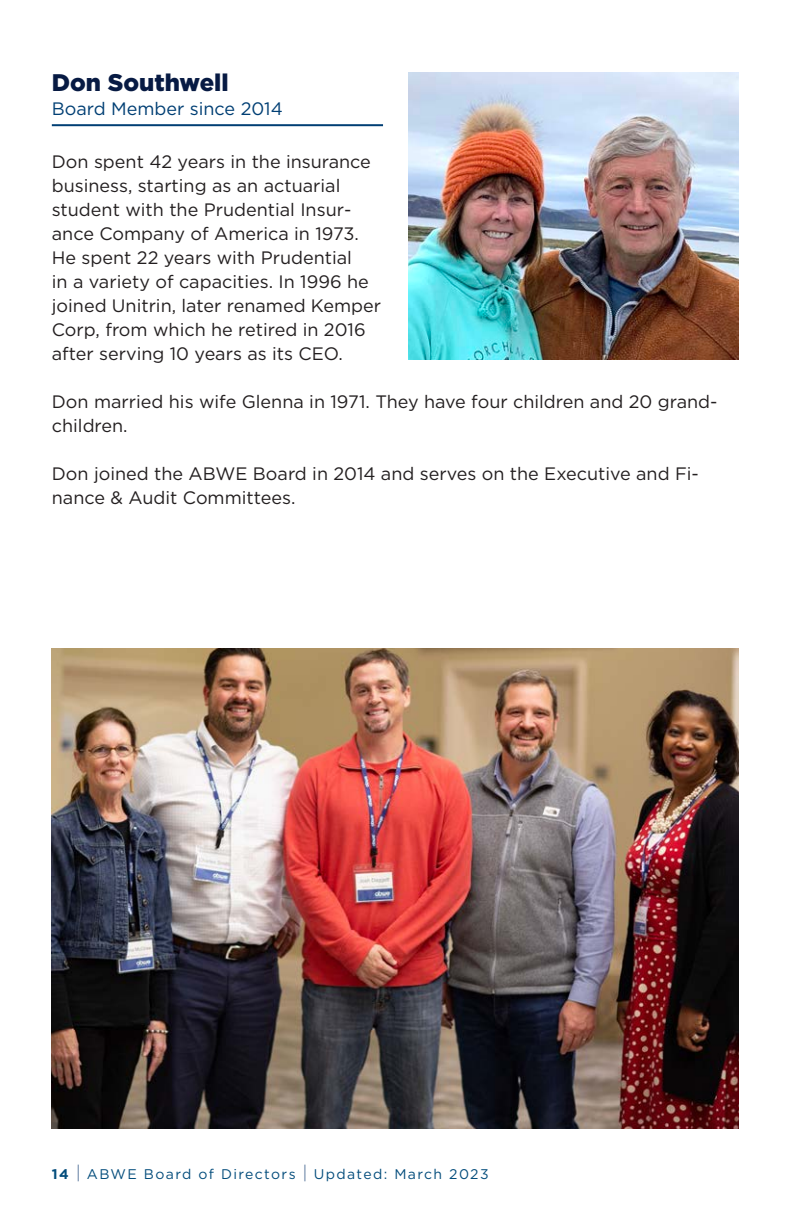
<style>
.page{position:relative;width:792px;height:1224px;background:#fff}
.page>*{position:absolute;margin:0;border:0;box-sizing:border-box;transform-origin:0 0}
.Gotham_Bold_blue_15p{font:900 24px "Gotham";color:#071a43}
.Body_Copy{font:18px/24px "Gotham";color:#231f20}
.paragraph_headers_12{font:18px "Gotham";color:#003f74}
.t1{font:14px "Gotham";letter-spacing:.1em;color:#044d7c}
.s1{font-weight:700}
.s2{font-weight:300;font-size:18px;color:#41638e}
</style>
<div class="page">
<hr style="left:52px;top:124px;width:331px;height:2px;background:#003f74">
<img style="left:408px;top:72px;width:331px;height:288px">
<img style="left:52px;top:648px;width:687px;height:480px">
<p class="Gotham_Bold_blue_15p" style="left:52px;top:66px;width:178px">Don Southwell</p>
<p class="paragraph_headers_12" style="left:52px;top:97px;width:232px">Board Member since 2014</p>
<p class="Body_Copy" style="left:52px;top:149px;width:331px">Don spent 42 years in the insurance business, starting as an actuarial student with the Prudential Insur&shy;ance Company of America in 1973.<br>He spent 22 years with Prudential<br>in a variety of capacities. In 1996 he joined Unitrin, later renamed Kemper Corp, from which he retired in 2016 after serving 10 years as its CEO.</p>
<p class="Body_Copy" style="left:52px;top:389px;width:667px">Don married his wife Glenna in 1971. They have four children and 20 grand&shy;children.</p>
<p class="Body_Copy" style="left:52px;top:461px;width:649px">Don joined the ABWE Board in 2014 and serves on the Executive and Fi&shy;nance &amp; Audit Committees.</p>
<p class="t1" style="left:52px;top:1165px;width:438px"><span class="s1">14</span> <span class="s2">|</span> ABWE Board of Directors <span class="s2">|</span> Updated: March 2023</p>
</div>
